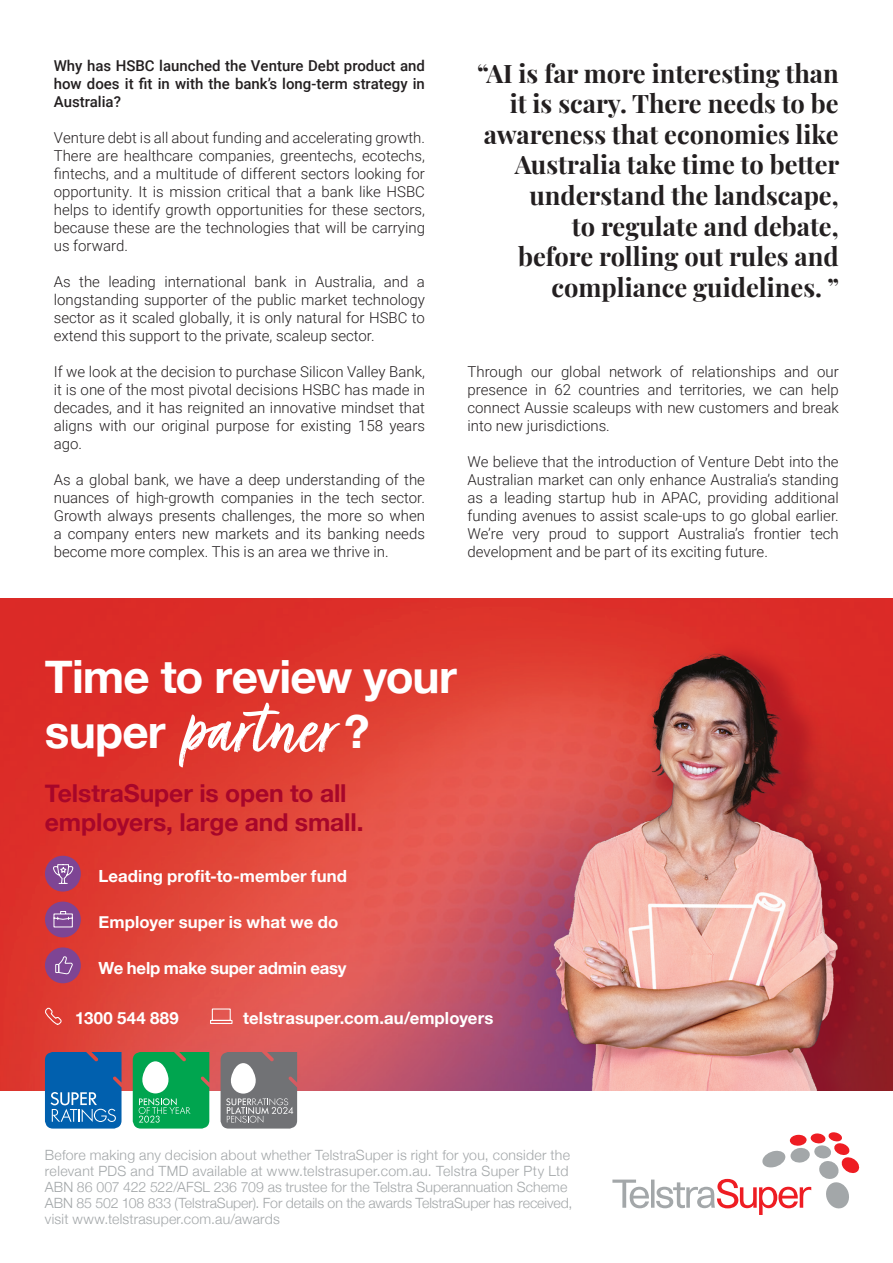
<style>
.page{position:relative;width:893px;height:1263px;background:#fff}
.page>*{position:absolute;margin:0;border:0;box-sizing:border-box;transform-origin:0 0}
.t1{font:84.6px "Turbinado Pro";color:#fff}
.t2{font:700 45.75px "Helvetica Neue";letter-spacing:-.02em;color:#fff}
.t3{font:700 25.5px/30.6px "Playfair Display";color:#231f20;text-align:right}
.t4{font:700 24.6px/29.5px "Helvetica Neue";letter-spacing:-.005em;color:#a7062a}
.t5{font:700 16.8px "Helvetica Neue";letter-spacing:.005em;color:#fff}
.t6{font:700 16.8px "Helvetica Neue";letter-spacing:-.015em;color:#fff}
.t7{font:300 15px/18px "Roboto";color:#231f20;text-align:justify}
.t8{font:500 15px/18px "Roboto";color:#231f20;text-align:justify}
.t9{font:300 14.1px/15.9px "Helvetica Neue";letter-spacing:.01em;color:#a3a7a9}
.s1{font-family:"Helvetica Neue";font-weight:700;font-size:45.75px}
</style>
<div class="page">
<img style="left:0;top:598px;width:893px;height:492px">
<img style="left:498px;top:633px;width:395px;height:457px">
<svg style="left:612px;top:1132px;width:248px;height:83px"></svg>
<svg style="left:133px;top:1052px;width:76px;height:76px"></svg>
<svg style="left:221px;top:1052px;width:76px;height:76px"></svg>
<svg style="left:45px;top:1052px;width:77px;height:76px"></svg>
<svg style="left:209px;top:1008px;width:24px;height:16px"></svg>
<svg style="left:44px;top:1006px;width:18px;height:19px"></svg>
<div style="left:45px;top:947px;width:36px;height:36px;background:#7e4594;border-radius:50%"></div>
<svg style="left:55px;top:956px;width:18px;height:19px"></svg>
<div style="left:45px;top:901px;width:36px;height:36px;background:#7e4594;border-radius:50%"></div>
<svg style="left:53px;top:911px;width:20px;height:17px"></svg>
<div style="left:45px;top:856px;width:36px;height:35px;background:#7e4594;border-radius:50%"></div>
<svg style="left:53px;top:864px;width:21px;height:20px"></svg>
<p class="t8" style="left:54px;top:56px;width:373px">Why has HSBC launched the Venture Debt product and how does it fit in with the bank’s long-term strategy in Australia?</p>
<p class="t7" style="left:54px;top:128px;width:373px">Venture debt is all about funding and accelerating growth.<br>There are healthcare companies, greentechs, ecotechs, fintechs, and a multitude of different sectors looking for opportunity. It is mission critical that a bank like HSBC helps to identify growth opportunities for these sectors, because these are the technologies that will be carrying us forward.</p>
<p class="t7" style="left:54px;top:272px;width:373px">As the leading international bank in Australia, and a longstanding supporter of the public market technology sector as it scaled globally, it is only natural for HSBC to extend this support to the private, scaleup sector.</p>
<p class="t7" style="left:54px;top:362px;width:373px">If we look at the decision to purchase Silicon Valley Bank, it is one of the most pivotal decisions HSBC has made in decades, and it has reignited an innovative mindset that aligns with our original purpose for existing 158 years ago.</p>
<p class="t7" style="left:54px;top:470px;width:373px">As a global bank, we have a deep understanding of the nuances of high-growth companies in the tech sector.<br>Growth always presents challenges, the more so when a company enters new markets and its banking needs become more complex. This is an area we thrive in.</p>
<p class="t3" style="left:477px;top:55px;width:364px">“AI is far more interesting than it is scary. There needs to be awareness that economies like<br>Australia take time to better understand the landscape,<br>to regulate and debate,<br>before rolling out rules and compliance guidelines. ”</p>
<p class="t7" style="left:467px;top:362px;width:373px">Through our global network of relationships and our presence in 62 countries and territories, we can help connect Aussie scaleups with new customers and break into new jurisdictions.</p>
<p class="t7" style="left:467px;top:452px;width:373px">We believe that the introduction of Venture Debt into the Australian market can only enhance Australia’s standing as a leading startup hub in APAC, providing additional funding avenues to assist scale-ups to go global earlier.<br>We’re very proud to support Australia’s frontier tech development and be part of its exciting future.</p>
<p class="t2" style="left:45px;top:641px;width:413px">Time to review your</p>
<p class="t1" style="left:45px;top:683px;width:326px"><span class="s1">super</span> partner <span class="s1">?</span></p>
<p class="t4" style="left:45px;top:779px;width:320px">TelstraSuper is open to all employers, large and small.</p>
<p class="t5" style="left:99px;top:863px;width:250px">Leading profit-to-member fund</p>
<p class="t5" style="left:99px;top:908px;width:241px">Employer super is what we do</p>
<p class="t6" style="left:99px;top:954px;width:249px">We help make super admin easy</p>
<p class="t5" style="left:75px;top:1005px;width:105px">1300 544 889</p>
<p class="t5" style="left:243px;top:1005px;width:252px">telstrasuper.com.au/employers</p>
<p class="t9" style="left:45px;top:1146px;width:529px">Before making any decision about whether TelstraSuper is right for you, consider the relevant PDS and TMD available at www.telstrasuper.com.au. Telstra Super Pty Ltd ABN 86 007 422 522/AFSL 236 709 as trustee for the Telstra Superannuation Scheme ABN 85 502 108 833 (TelstraSuper). For details on the awards TelstraSuper has received, visit www.telstrasuper.com.au/awards</p>
</div>
